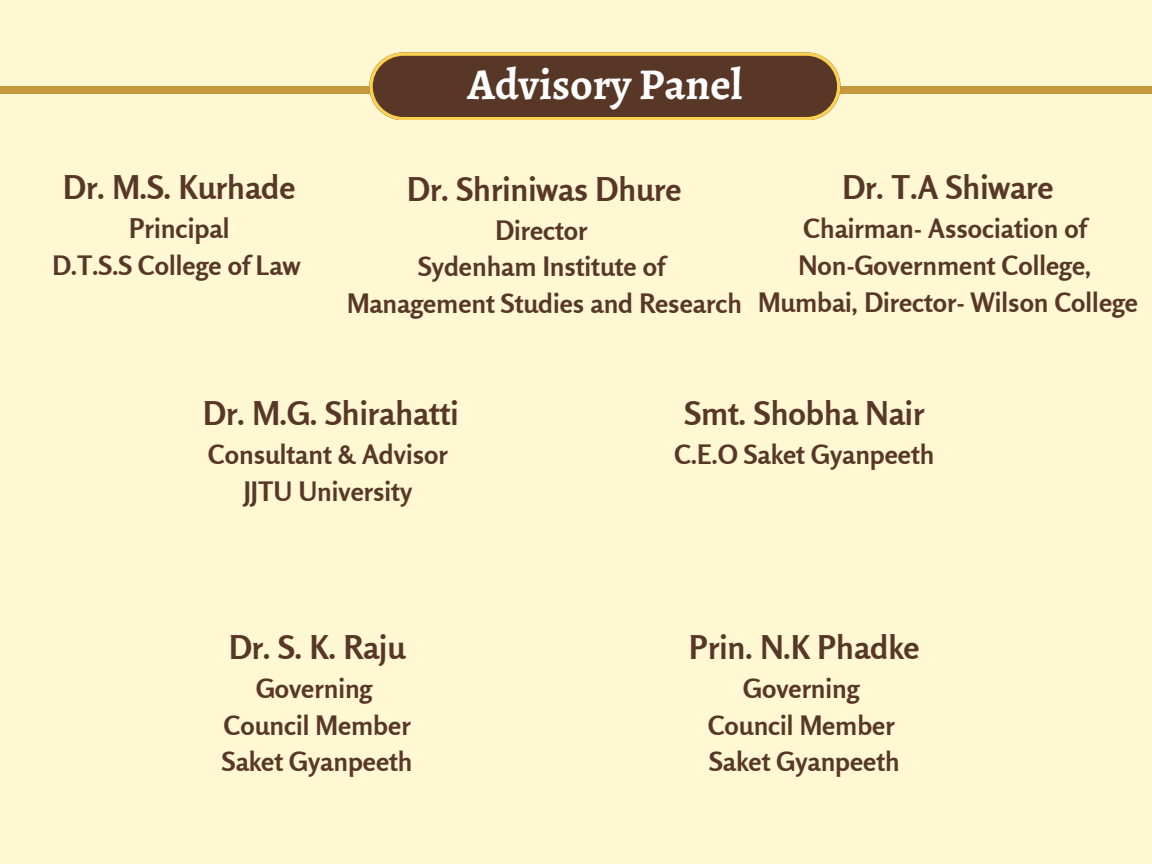
<style>
.page{position:relative;width:1152px;height:864px;background:#fff8d3}
.page>*{position:absolute;margin:0;border:0;box-sizing:border-box;transform-origin:0 0}
.t1{font:700 44.1px "Alegreya";color:#fff}
.t2{font:700 32.55px "Rosario";color:#583727}
.t3{font:700 27px "Rosario";color:#583727}
.t4{font:700 26.7px/36.6px "Rosario";color:#583727;text-align:center}
</style>
<div class="page">
<div style="left:0;top:87px;width:1152px;height:7px;background:#c6993e"></div>
<svg style="left:369px;top:52px;width:471px;height:68px;background:#6e4c30"></svg>
<p class="t2" style="left:63px;top:167px;width:234px">Dr. M.S. Kurhade</p>
<p class="t3" style="left:129px;top:212px;width:102px">Principal</p>
<p class="t4" style="left:52px;top:247px;width:249px">D.T.S.S College of Law</p>
<h1 class="t1" style="left:467px;top:55px;width:276px">Advisory Panel</h1>
<p class="t2" style="left:407px;top:169px;width:276px">Dr. Shriniwas Dhure</p>
<p class="t4" style="left:495px;top:212px;width:94px">Director</p>
<p class="t4" style="left:418px;top:248px;width:248px">Sydenham Institute of</p>
<p class="t4" style="left:347px;top:285px;width:396px">Management Studies and Research</p>
<p class="t2" style="left:842px;top:168px;width:213px">Dr. T.A Shiware</p>
<p class="t4" style="left:803px;top:210px;width:285px">Chairman- Association of</p>
<p class="t4" style="left:798px;top:247px;width:295px">Non-Government College,</p>
<p class="t4" style="left:758px;top:283px;width:382px">Mumbai, Director- Wilson College</p>
<p class="t2" style="left:203px;top:393px;width:257px">Dr. M.G. Shirahatti</p>
<p class="t4" style="left:208px;top:436px;width:241px">Consultant &amp; Advisor</p>
<p class="t4" style="left:244px;top:472px;width:170px">JJTU University</p>
<p class="t2" style="left:229px;top:627px;width:178px">Dr. S. K. Raju</p>
<p class="t4" style="left:256px;top:670px;width:118px">Governing</p>
<p class="t4" style="left:224px;top:707px;width:188px">Council Member</p>
<p class="t4" style="left:222px;top:743px;width:192px">Saket Gyanpeeth</p>
<p class="t2" style="left:684px;top:393px;width:242px">Smt. Shobha Nair</p>
<h2 class="t4" style="left:675px;top:436px;width:261px">C.E.O Saket Gyanpeeth</h2>
<p class="t2" style="left:689px;top:627px;width:232px">Prin. N.K Phadke</p>
<p class="t4" style="left:708px;top:670px;width:193px">Governing<br>Council Member<br>Saket Gyanpeeth</p>
</div>
